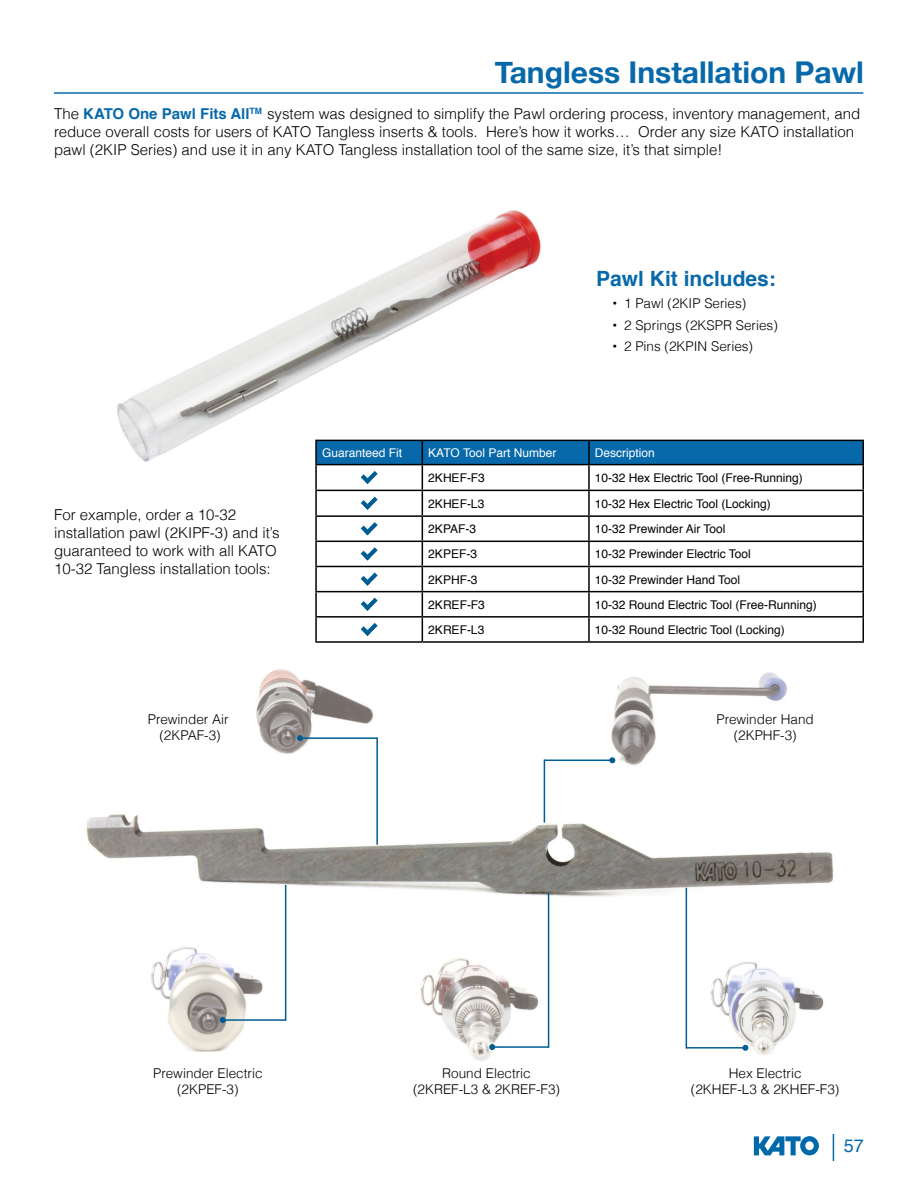
<style>
.page{position:relative;width:918px;height:1188px;background:#fff}
.page>*{position:absolute;margin:0;border:0;box-sizing:border-box;transform-origin:0 0}
.t1{font:700 30px "Helvetica Neue";color:#0869aa}
.t2{font:700 21px "Helvetica";color:#0869aa}
.t3{font:18px "Helvetica";color:#0869aa}
.t4{font:300 15px/18px "Helvetica";color:#000}
.t5{font:300 13.5px/16.2px "Helvetica";color:#000;text-align:center}
.t6{font:12px "Helvetica";color:#000}
.t7{font:12px "Helvetica";color:#fff}
.s1{font-weight:700;color:#0869aa}
.s2{font-weight:400}
</style>
<div class="page">
<svg style="left:754px;top:1136px;width:65px;height:19px"></svg>
<hr style="left:54px;top:92px;width:809px;height:2px;background:#0869aa">
<svg style="left:833px;top:1134px;width:1px;height:27px"></svg>
<img style="left:86px;top:669px;width:748px;height:392px">
<img style="left:117px;top:210px;width:430px;height:252px">
<hr style="left:315px;top:440px;width:107px;height:1px;background:#000">
<hr style="left:315px;top:441px;width:2px;height:23px;background:#000">
<hr style="left:589px;top:440px;width:275px;height:1px;background:#000">
<hr style="left:862px;top:441px;width:2px;height:23px;background:#000">
<hr style="left:315px;top:464px;width:107px;height:1px;background:#000">
<hr style="left:315px;top:465px;width:2px;height:25px;background:#000">
<hr style="left:589px;top:464px;width:275px;height:1px;background:#000">
<hr style="left:862px;top:465px;width:2px;height:25px;background:#000">
<hr style="left:315px;top:490px;width:107px;height:1px;background:#000">
<hr style="left:315px;top:491px;width:2px;height:24px;background:#000">
<hr style="left:589px;top:490px;width:275px;height:1px;background:#000">
<hr style="left:862px;top:491px;width:2px;height:24px;background:#000">
<hr style="left:315px;top:515px;width:107px;height:2px;background:#000">
<hr style="left:315px;top:517px;width:2px;height:24px;background:#000">
<hr style="left:589px;top:515px;width:275px;height:2px;background:#000">
<hr style="left:862px;top:517px;width:2px;height:24px;background:#000">
<hr style="left:315px;top:541px;width:107px;height:1px;background:#000">
<hr style="left:315px;top:542px;width:2px;height:24px;background:#000">
<hr style="left:589px;top:541px;width:275px;height:1px;background:#000">
<hr style="left:862px;top:542px;width:2px;height:24px;background:#000">
<hr style="left:315px;top:566px;width:107px;height:1px;background:#000">
<hr style="left:315px;top:567px;width:2px;height:24px;background:#000">
<hr style="left:589px;top:566px;width:275px;height:1px;background:#000">
<hr style="left:862px;top:567px;width:2px;height:24px;background:#000">
<hr style="left:315px;top:591px;width:107px;height:1px;background:#000">
<hr style="left:315px;top:592px;width:2px;height:24px;background:#000">
<hr style="left:589px;top:591px;width:275px;height:1px;background:#000">
<hr style="left:862px;top:592px;width:2px;height:24px;background:#000">
<hr style="left:315px;top:616px;width:107px;height:2px;background:#000">
<hr style="left:315px;top:618px;width:2px;height:23px;background:#000">
<hr style="left:589px;top:616px;width:275px;height:2px;background:#000">
<hr style="left:862px;top:618px;width:2px;height:23px;background:#000">
<hr style="left:315px;top:641px;width:107px;height:2px;background:#000">
<hr style="left:422px;top:641px;width:167px;height:2px;background:#000">
<hr style="left:589px;top:641px;width:275px;height:2px;background:#000">
<svg style="left:316px;top:440px;width:547px;height:201px"></svg>
<hr style="left:492px;top:1046px;width:57px;height:2px;background:#005c92">
<svg style="left:489px;top:1044px;width:6px;height:6px"></svg>
<hr style="left:548px;top:893px;width:1px;height:155px;background:#005c92">
<hr style="left:686px;top:1047px;width:59px;height:2px;background:#005c92">
<svg style="left:742px;top:1045px;width:6px;height:6px"></svg>
<hr style="left:686px;top:888px;width:1px;height:161px;background:#005c92">
<hr style="left:223px;top:1019px;width:63px;height:2px;background:#005c92">
<svg style="left:220px;top:1017px;width:6px;height:6px"></svg>
<hr style="left:285px;top:885px;width:1px;height:136px;background:#005c92">
<hr style="left:300px;top:737px;width:77px;height:2px;background:#005c92">
<svg style="left:297px;top:735px;width:6px;height:6px"></svg>
<hr style="left:376px;top:737px;width:2px;height:108px;background:#005c92">
<hr style="left:544px;top:760px;width:68px;height:1px;background:#005c92">
<svg style="left:609px;top:757px;width:6px;height:6px"></svg>
<hr style="left:544px;top:760px;width:1px;height:63px;background:#005c92">
<h1 class="t1" style="left:495px;top:49px;width:371px">Tangless Installation Pawl</h1>
<p class="t4" style="left:54px;top:104px;width:808px">The <span class="s1">KATO One Pawl Fits All</span><sup>TM</sup> system was designed to simplify the Pawl ordering process, inventory management, and reduce overall costs for users of KATO Tangless inserts &amp; tools. Here’s how it works… Order any size KATO installation pawl (2KIP Series) and use it in any KATO Tangless installation tool of the same size, it’s that simple!</p>
<p class="t4" style="left:54px;top:505px;width:227px">For example, order a 10-32 installation pawl (2KIPF-3) and it’s guaranteed to work with all KATO 10-32 Tangless installation tools:</p>
<p class="t5" style="left:148px;top:711px;width:82px">Prewinder Air (2KPAF-3)</p>
<h2 class="t2" style="left:596px;top:262px;width:181px">Pawl Kit includes:</h2>
<p class="t5" style="left:613px;top:294px;width:135px"><span class="s2">•</span> 1 Pawl (2KIP Series)</p>
<p class="t5" style="left:613px;top:316px;width:167px"><span class="s2">•</span> 2 Springs (2KSPR Series)</p>
<p class="t5" style="left:613px;top:338px;width:142px"><span class="s2">•</span> 2 Pins (2KPIN Series)</p>
<p class="t7" style="left:322px;top:444px;width:82px">Guaranteed Fit</p>
<p class="t7" style="left:428px;top:444px;width:130px">KATO Tool Part Number</p>
<p class="t7" style="left:595px;top:444px;width:62px">Description</p>
<p class="t6" style="left:428px;top:469px;width:58px">2KHEF-F3</p>
<p class="t6" style="left:595px;top:469px;width:209px">10-32 Hex Electric Tool (Free-Running)</p>
<p class="t6" style="left:428px;top:494px;width:58px">2KHEF-L3</p>
<p class="t6" style="left:595px;top:494px;width:177px">10-32 Hex Electric Tool (Locking)</p>
<p class="t6" style="left:428px;top:520px;width:49px">2KPAF-3</p>
<p class="t6" style="left:595px;top:520px;width:132px">10-32 Prewinder Air Tool</p>
<p class="t6" style="left:428px;top:545px;width:50px">2KPEF-3</p>
<p class="t6" style="left:595px;top:545px;width:157px">10-32 Prewinder Electric Tool</p>
<p class="t6" style="left:428px;top:570px;width:51px">2KPHF-3</p>
<p class="t6" style="left:595px;top:570px;width:147px">10-32 Prewinder Hand Tool</p>
<p class="t6" style="left:428px;top:595px;width:58px">2KREF-F3</p>
<p class="t6" style="left:595px;top:595px;width:223px">10-32 Round Electric Tool (Free-Running)</p>
<p class="t6" style="left:428px;top:620px;width:58px">2KREF-L3</p>
<p class="t6" style="left:595px;top:620px;width:191px">10-32 Round Electric Tool (Locking)</p>
<p class="t5" style="left:717px;top:711px;width:99px">Prewinder Hand (2KPHF-3)</p>
<p class="t5" style="left:153px;top:1064px;width:111px">Prewinder Electric (2KPEF-3)</p>
<p class="t5" style="left:413px;top:1064px;width:149px">Round Electric (2KREF-L3 &amp; 2KREF-F3)</p>
<p class="t5" style="left:691px;top:1064px;width:150px">Hex Electric<br>(2KHEF-L3 &amp; 2KHEF-F3)</p>
<p class="t3" style="left:844px;top:1132px;width:22px">57</p>
</div>
